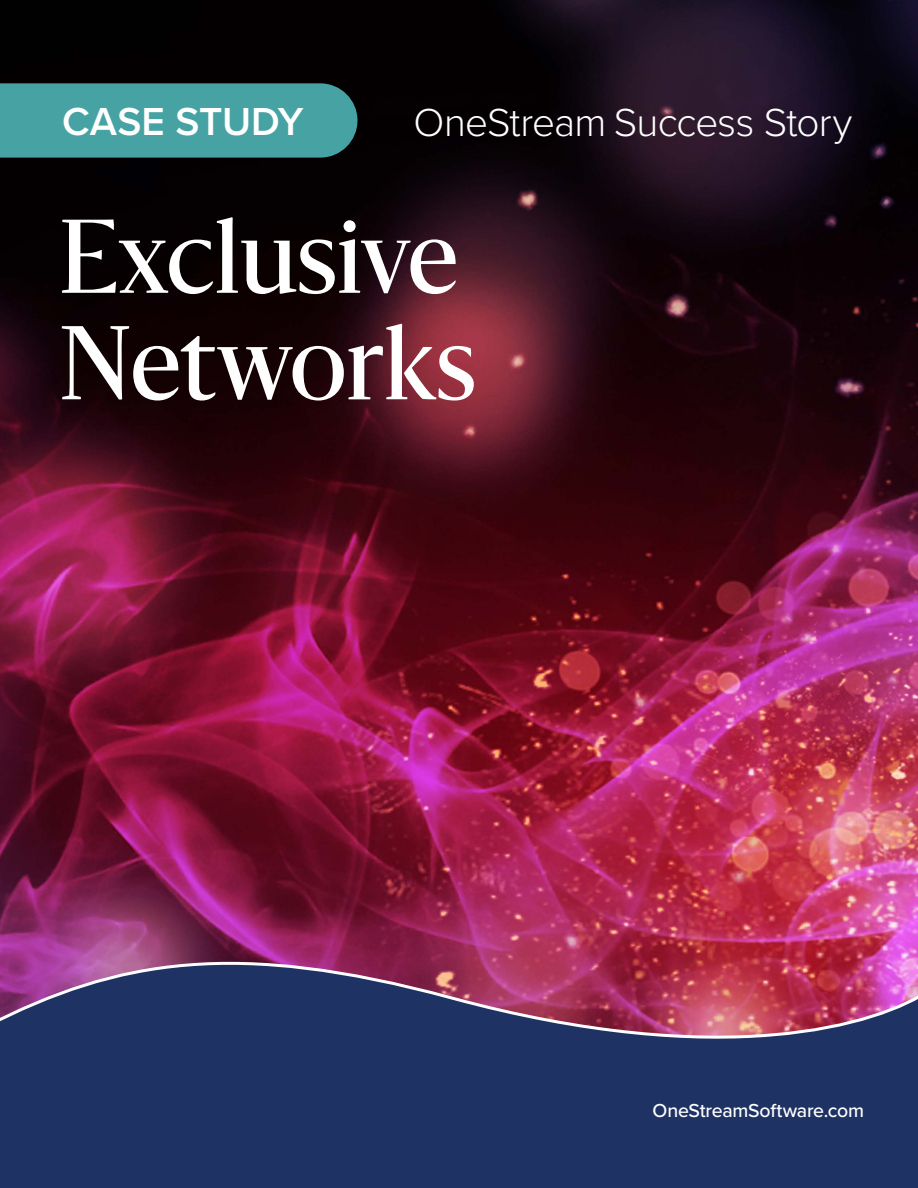
<style>
.page{position:relative;width:918px;height:1188px;background:#fff}
.page>*{position:absolute;margin:0;border:0;box-sizing:border-box;transform-origin:0 0}
.t1{font:97.5px/106.5px "Sanomat";color:#fff}
.t2{font:300 40.5px "Proxima Nova";letter-spacing:-.02em;color:#fff}
.t3{font:600 40.5px "Proxima Nova";color:#fff}
.t4{font:500 19.5px "Proxima Nova";letter-spacing:-.015em;color:#fff}
</style>
<div class="page">
<div style="left:0;top:916px;width:918px;height:272px;background:#1f3264"></div>
<img style="left:0;top:0;width:918px;height:1039px">
<div style="left:0;top:83px;width:357px;height:75px;background:#47a3a3"></div>
<h2 class="t3" style="left:62px;top:91px;width:243px">CASE STUDY</h2>
<h2 class="t2" style="left:414px;top:92px;width:440px">OneStream Success Story</h2>
<h1 class="t1" style="left:59px;top:198px;width:418px">Exclusive<br>Networks</h1>
<p class="t4" style="left:653px;top:1096px;width:213px">OneStreamSoftware.com</p>
</div>
